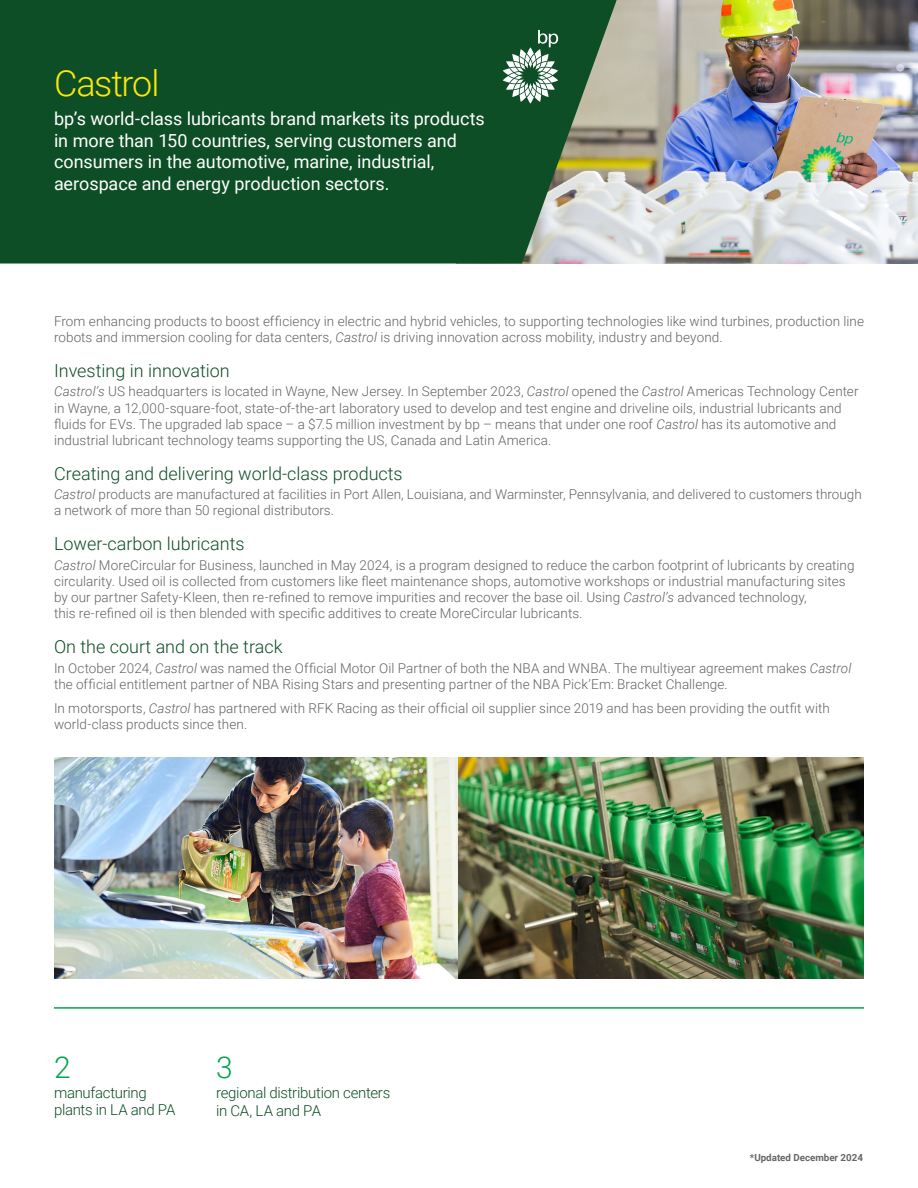
<style>
.page{position:relative;width:918px;height:1188px;background:#fff}
.page>*{position:absolute;margin:0;border:0;box-sizing:border-box;transform-origin:0 0}
.PageTitle2_green{font:300 36px "Roboto";letter-spacing:-.035em;color:#fbe709}
.PulloutFigure2{font:300 30px "Roboto";color:#00a54f}
.PageStandfirst1_grey{font:18px/21.6px "Roboto";color:#fff}
.Bodytext{font:300 18px "Roboto";color:#0d4e26}
.Bodytext-2{font:300 15px/18px "Roboto";letter-spacing:-.02em;color:#0d4e26}
.Bodytext-3{font:300 13.5px/16.2px "Roboto";letter-spacing:.005em;color:#636366}
.t1{font:700 9.75px "Roboto";color:#656666}
.s1{font-style:italic}
</style>
<div class="page">
<img style="left:617px;top:0;width:301px;height:264px">
<svg style="left:0;top:0;width:617px;height:264px;background:#1c5731"></svg>
<svg style="left:503px;top:30px;width:55px;height:74px"></svg>
<hr style="left:54px;top:1007px;width:810px;height:2px;background:#00a54f">
<img style="left:54px;top:758px;width:810px;height:220px">
<p class="PageTitle2_green" style="left:54px;top:58px;width:107px">Castrol</p>
<p class="PageStandfirst1_grey" style="left:54px;top:107px;width:432px">bp’s world-class lubricants brand markets its products in more than 150 countries, serving customers and consumers in the automotive, marine, industrial, aerospace and energy production sectors.</p>
<p class="Bodytext-3" style="left:54px;top:313px;width:811px">From enhancing products to boost efficiency in electric and hybrid vehicles, to supporting technologies like wind turbines, production line robots and immersion cooling for data centers, <span class="s1">Castrol</span> is driving innovation across mobility, industry and beyond.</p>
<p class="Bodytext" style="left:54px;top:358px;width:177px">Investing in innovation</p>
<p class="Bodytext-3" style="left:54px;top:383px;width:806px"><span class="s1">Castrol’s</span> US headquarters is located in Wayne, New Jersey. In September 2023, <span class="s1">Castrol</span> opened the <span class="s1">Castrol</span> Americas Technology Center in Wayne, a 12,000-square-foot, state-of-the-art laboratory used to develop and test engine and driveline oils, industrial lubricants and fluids for EVs. The upgraded lab space – a $7.5 million investment by bp – means that under one roof <span class="s1">Castrol</span> has its automotive and industrial lubricant technology teams supporting the US, Canada and Latin America.</p>
<p class="Bodytext" style="left:54px;top:461px;width:350px">Creating and delivering world-class products</p>
<p class="Bodytext-3" style="left:54px;top:486px;width:809px"><span class="s1">Castrol</span> products are manufactured at facilities in Port Allen, Louisiana, and Warminster, Pennsylvania, and delivered to customers through a network of more than 50 regional distributors.</p>
<p class="Bodytext" style="left:54px;top:531px;width:192px">Lower-carbon lubricants</p>
<p class="Bodytext-3" style="left:54px;top:556px;width:802px"><span class="s1">Castrol</span> MoreCircular for Business, launched in May 2024, is a program designed to reduce the carbon footprint of lubricants by creating circularity. Used oil is collected from customers like fleet maintenance shops, automotive workshops or industrial manufacturing sites by our partner Safety-Kleen, then re-refined to remove impurities and recover the base oil. Using <span class="s1">Castrol’s</span> advanced technology,<br>this re-refined oil is then blended with specific additives to create MoreCircular lubricants.</p>
<p class="Bodytext" style="left:54px;top:634px;width:230px">On the court and on the track</p>
<p class="Bodytext-3" style="left:54px;top:659px;width:799px">In October 2024, <span class="s1">Castrol</span> was named the Official Motor Oil Partner of both the NBA and WNBA. The multiyear agreement makes <span class="s1">Castrol </span>the official entitlement partner of NBA Rising Stars and presenting partner of the NBA Pick’Em: Bracket Challenge.</p>
<p class="Bodytext-3" style="left:54px;top:700px;width:777px">In motorsports, <span class="s1">Castrol</span> has partnered with RFK Racing as their official oil supplier since 2019 and has been providing the outfit with world-class products since then.</p>
<p class="PulloutFigure2" style="left:54px;top:1046px;width:18px">2</p>
<p class="Bodytext-2" style="left:54px;top:1084px;width:123px;line-height:16.5px">manufacturing plants in LA and PA</p>
<p class="PulloutFigure2" style="left:216px;top:1046px;width:18px">3</p>
<p class="Bodytext-2" style="left:216px;top:1083px;width:176px">regional distribution centers in CA, LA and PA</p>
<p class="t1" style="left:750px;top:1151px;width:115px">*Updated December 2024</p>
</div>
